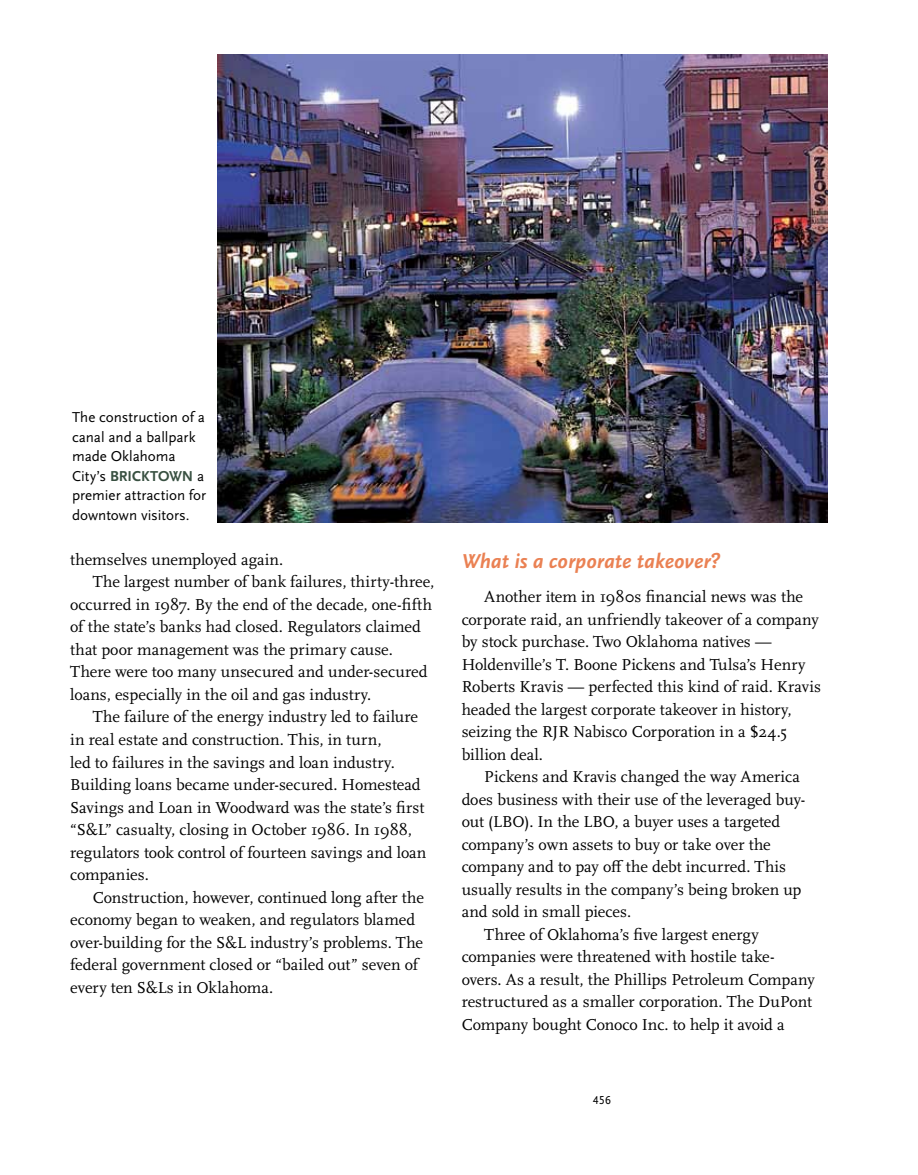
<style>
.page{position:relative;width:918px;height:1175px;background:#fff}
.page>*{position:absolute;margin:0;border:0;box-sizing:border-box;transform-origin:0 0}
.t1{font:italic 700 21px "Scala Sans OT";color:#ea8153}
.t2{font:16.5px/22.5px "Scala OT";color:#000}
.t3{font:15px/19.5px "Scala Sans OT";color:#000}
.t4{font:700 15px "Scala Sans OT";color:#385041}
.t5{font:12px "Scala Sans OT";color:#000}
.s1{font-weight:700;color:#385041}
</style>
<div class="page">
<img style="left:218px;top:54px;width:610px;height:468px">
<p class="t3" style="left:72px;top:408px;width:134px">The construction of a canal and a ballpark made Oklahoma<br>City’s <span class="s1">BRICK</span></p>
<p class="t4" style="left:150px;top:467px;width:21px">TOWN</p>
<p class="t3" style="left:72px;top:466px;width:136px;text-indent:125px">a premier attraction for downtown visitors.</p>
<p class="t2" style="left:70px;top:548px;width:215px">themselves unemployed again.</p>
<p class="t2" style="left:93px;top:571px;width:343px">The largest number of bank failures, thirty-three,</p>
<p class="t2" style="left:70px;top:593px;width:363px">occurred in 1987. By the end of the decade, one-fifth</p>
<p class="t2" style="left:70px;top:616px;width:352px">of the state’s banks had closed. Regulators claimed</p>
<p class="t2" style="left:70px;top:638px;width:324px">that poor management was the primary cause.</p>
<p class="t2" style="left:70px;top:661px;width:359px">There were too many unsecured and under-secured</p>
<p class="t2" style="left:70px;top:683px;width:303px">loans, especially in the oil and gas industry.</p>
<p class="t2" style="left:93px;top:706px;width:327px">The failure of the energy industry led to failure</p>
<p class="t2" style="left:70px;top:728px;width:313px">in real estate and construction. This, in turn,</p>
<p class="t2" style="left:70px;top:751px;width:326px">led to failures in the savings and loan industry.</p>
<p class="t2" style="left:70px;top:773px;width:352px">Building loans became under-secured. Homestead</p>
<p class="t2" style="left:70px;top:796px;width:356px">Savings and Loan in Woodward was the state’s first</p>
<p class="t2" style="left:70px;top:819px;width:343px">“S&amp;L” casualty, closing in October 1986. In 1988,</p>
<p class="t2" style="left:70px;top:841px;width:358px">regulators took control of fourteen savings and loan</p>
<p class="t2" style="left:70px;top:864px;width:80px">companies.</p>
<p class="t2" style="left:93px;top:886px;width:333px">Construction, however, continued long after the</p>
<p class="t2" style="left:70px;top:909px;width:346px">economy began to weaken, and regulators blamed</p>
<p class="t2" style="left:70px;top:931px;width:355px">over-building for the S&amp;L industry’s problems. The</p>
<p class="t2" style="left:70px;top:954px;width:350px">federal government closed or “bailed out” seven of</p>
<p class="t2" style="left:70px;top:976px;width:205px">every ten S&amp;Ls in Oklahoma.</p>
<p class="t1" style="left:462px;top:549px;width:260px">What is a corporate takeover?</p>
<p class="t2" style="left:462px;top:586px;width:361px;text-indent:23px">Another item in 1980s financial news was the corporate raid, an unfriendly takeover of a company by stock purchase. Two Oklahoma natives — Holdenville’s T. Boone Pickens and Tulsa’s Henry Roberts Kravis — perfected this kind of raid. Kravis headed the largest corporate takeover in history, seizing the RJR Nabisco Corporation in a $24.5 billion deal.</p>
<p class="t2" style="left:484px;top:766px;width:317px">Pickens and Kravis changed the way America</p>
<p class="t2" style="left:462px;top:788px;width:345px">does business with their use of the leveraged buy-</p>
<p class="t2" style="left:462px;top:811px;width:320px">out (LBO). In the LBO, a buyer uses a targeted</p>
<p class="t2" style="left:462px;top:833px;width:311px">company’s own assets to buy or take over the</p>
<p class="t2" style="left:462px;top:856px;width:326px">company and to pay off the debt incurred. This</p>
<p class="t2" style="left:462px;top:878px;width:341px">usually results in the company’s being broken up</p>
<p class="t2" style="left:462px;top:901px;width:171px">and sold in small pieces.</p>
<p class="t2" style="left:484px;top:923px;width:276px">Three of Oklahoma’s five largest energy</p>
<p class="t2" style="left:462px;top:946px;width:314px">companies were threatened with hostile take-</p>
<p class="t2" style="left:462px;top:968px;width:355px">overs. As a result, the Phillips Petroleum Company</p>
<p class="t2" style="left:462px;top:991px;width:352px">restructured as a smaller corporation. The DuPont</p>
<p class="t2" style="left:462px;top:1013px;width:325px">Company bought Conoco Inc. to help it avoid a</p>
<p class="t5" style="left:593px;top:1094px;width:19px">456</p>
</div>
